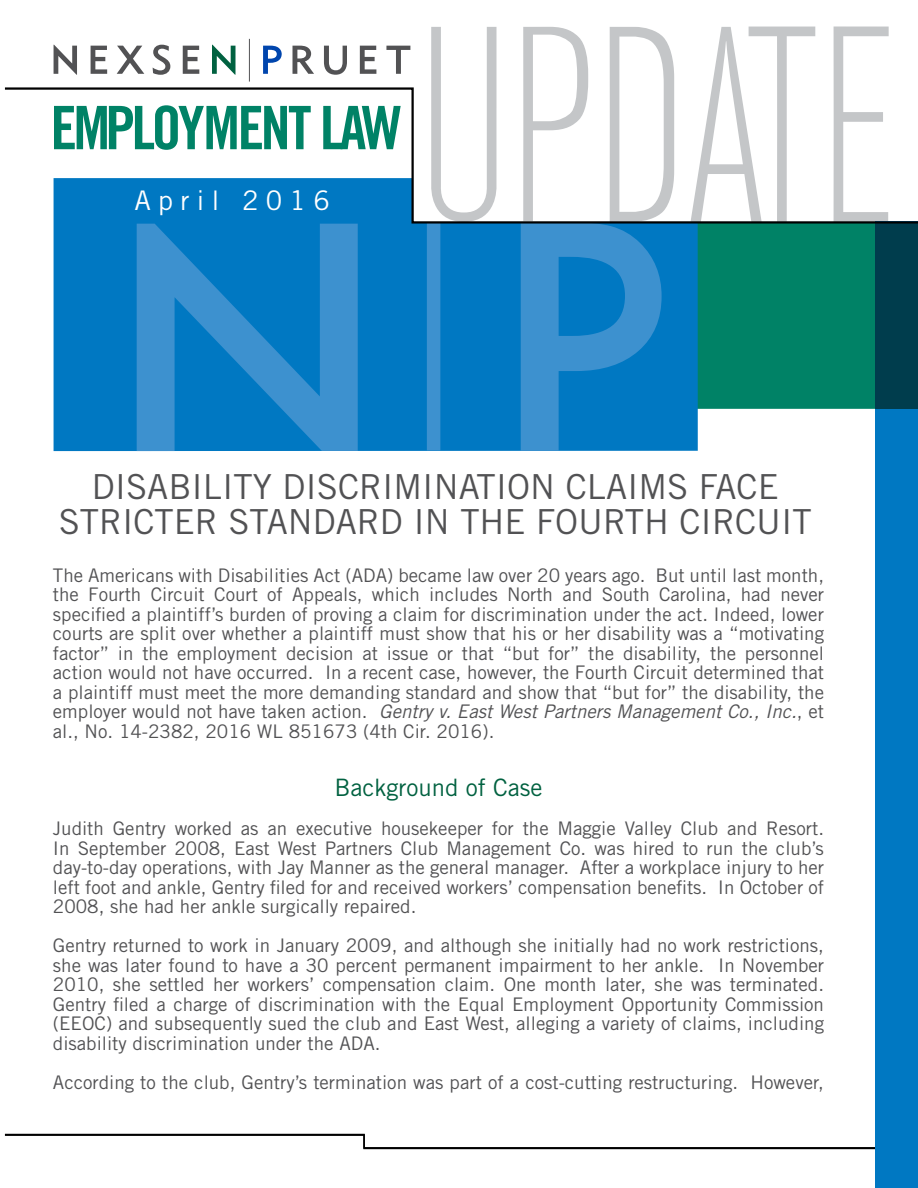
<style>
.page{position:relative;width:918px;height:1188px;background:#fff}
.page>*{position:absolute;margin:0;border:0;box-sizing:border-box;transform-origin:0 0}
.t1{font:60px "Trade Gothic LT Std Bd Cn 20";letter-spacing:-.06em;color:#008266}
.t2{font:34.5px/34.5px "Trade Gothic LT Std";color:#525254;text-align:center}
.t3{font:27px "Trade Gothic LT Std";letter-spacing:.27em;color:#fff}
.t4{font:24px "Trade Gothic LT Std";color:#006140}
.t5{font:18.75px/19.5px "Trade Gothic LT Std";color:#525254;text-align:justify}
.s1{font-style:italic}
</style>
<div class="page">
<svg style="left:431px;top:27px;width:66px;height:59px"></svg>
<svg style="left:698px;top:27px;width:191px;height:382px"></svg>
<svg style="left:4px;top:1133px;width:872px;height:17px"></svg>
<div style="left:876px;top:222px;width:42px;height:966px;background:#0078c2"></div>
<div style="left:54px;top:225px;width:644px;height:226px;background:#0078c2"></div>
<div style="left:427px;top:223px;width:13px;height:228px;background:#3d91cf"></div>
<svg style="left:521px;top:27px;width:153px;height:424px"></svg>
<svg style="left:137px;top:225px;width:221px;height:226px"></svg>
<div style="left:876px;top:223px;width:42px;height:186px;background:#003d4d"></div>
<svg style="left:54px;top:45px;width:23px;height:30px"></svg>
<svg style="left:91px;top:46px;width:16px;height:28px"></svg>
<svg style="left:117px;top:46px;width:27px;height:28px"></svg>
<svg style="left:153px;top:45px;width:17px;height:30px"></svg>
<svg style="left:183px;top:46px;width:16px;height:28px"></svg>
<svg style="left:212px;top:45px;width:24px;height:30px"></svg>
<hr style="left:249px;top:39px;width:1px;height:43px;background:#525254">
<svg style="left:263px;top:46px;width:19px;height:28px"></svg>
<svg style="left:293px;top:46px;width:21px;height:28px"></svg>
<svg style="left:324px;top:46px;width:23px;height:29px"></svg>
<svg style="left:360px;top:46px;width:16px;height:28px"></svg>
<svg style="left:386px;top:46px;width:24px;height:28px"></svg>
<svg style="left:4px;top:86px;width:914px;height:139px"></svg>
<h1 class="t1" style="left:50px;top:91px;width:353px">EMPLOYMENT LAW</h1>
<h3 class="t3" style="left:135px;top:184px;width:197px">April 2016</h3>
<h2 class="t2" style="left:59px;top:469px;width:754px">DISABILITY DISCRIMINATION CLAIMS FACE<br>STRICTER STANDARD IN THE FOURTH CIRCUIT</h2>
<p class="t5" style="left:53px;top:565px;width:773px">The Americans with Disabilities Act (ADA) became law over 20 years ago. But until last month, the Fourth Circuit Court of Appeals, which includes North and South Carolina, had never specified a plaintiff’s burden of proving a claim for discrimination under the act. Indeed, lower courts are split over whether a plaintiff must show that his or her disability was a “motivating factor” in the employment decision at issue or that “but for” the disability, the personnel action would not have occurred. In a recent case, however, the Fourth Circuit determined that a plaintiff must meet the more demanding standard and show that “but for” the disability, the employer would not have taken action. <span class="s1">Gentry v. East West Partners Management Co., Inc.</span>, et al., No. 14-2382, 2016 WL 851673 (4th Cir. 2016).</p>
<p class="t4" style="left:334px;top:773px;width:209px">Background of Case</p>
<p class="t5" style="left:53px;top:818px;width:773px">Judith Gentry worked as an executive housekeeper for the Maggie Valley Club and Resort.<br>In September 2008, East West Partners Club Management Co. was hired to run the club’s day-to-day operations, with Jay Manner as the general manager. After a workplace injury to her left foot and ankle, Gentry filed for and received workers’ compensation benefits. In October of 2008, she had her ankle surgically repaired.</p>
<p class="t5" style="left:53px;top:935px;width:773px">Gentry returned to work in January 2009, and although she initially had no work restrictions, she was later found to have a 30 percent permanent impairment to her ankle. In November 2010, she settled her workers’ compensation claim. One month later, she was terminated.<br>Gentry filed a charge of discrimination with the Equal Employment Opportunity Commission (EEOC) and subsequently sued the club and East West, alleging a variety of claims, including disability discrimination under the ADA.</p>
<p class="t5" style="left:53px;top:1072px;width:773px">According to the club, Gentry’s termination was part of a cost-cutting restructuring. However,</p>
</div>
